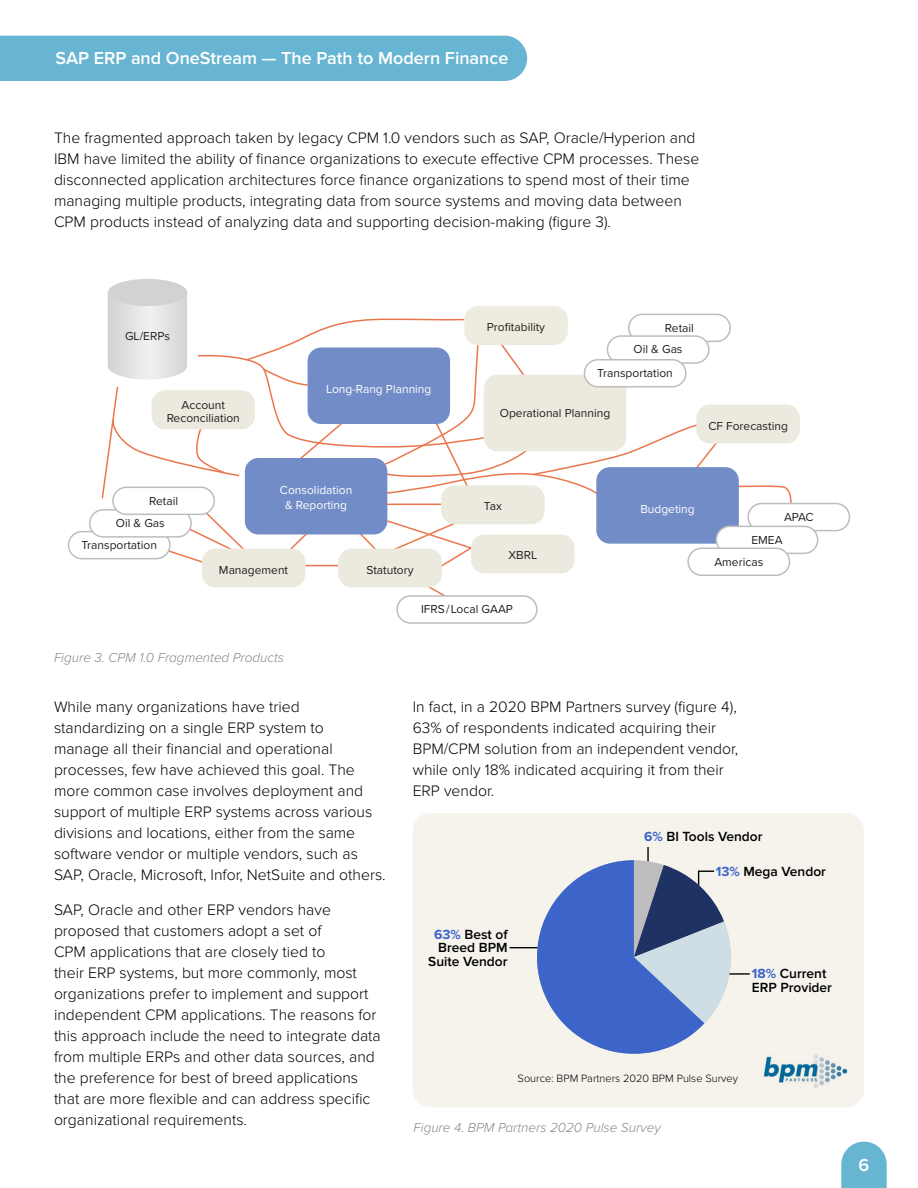
<style>
.page{position:relative;width:918px;height:1188px;background:#fff}
.page>*{position:absolute;margin:0;border:0;box-sizing:border-box;transform-origin:0 0}
.t1{font:600 18px "Proxima Nova";color:#fff}
.t2{font:300 15.75px/21px "Proxima Nova";color:#000}
.t3{font:600 13.8px/13.8px "Proxima Nova";color:#000;text-align:right}
.t4{font:italic 300 13.5px "Proxima Nova";color:#878787}
.t5{font:12px/13.5px "Proxima Nova";color:#231f20}
.t6{font:12px/14.4px "Proxima Nova";color:#fff;text-align:center}
.t7{font:300 10.95px "Proxima Nova";color:#000}
.s1{font-weight:700;color:#3d65c9}
</style>
<div class="page">
<div style="left:0;top:36px;width:527px;height:45px;background:#67b5d2"></div>
<svg style="left:841px;top:1142px;width:46px;height:46px;background:#77bdd6"></svg>
<div style="left:413px;top:813px;width:451px;height:294px;background:#f5f3ec;border-radius:18px"></div>
<svg style="left:739px;top:485px;width:55px;height:19px"></svg>
<hr style="left:386px;top:504px;width:55px;height:1px;background:#ec764c">
<svg style="left:386px;top:519px;width:89px;height:49px"></svg>
<svg style="left:429px;top:587px;width:16px;height:8px"></svg>
<svg style="left:353px;top:533px;width:25px;height:16px"></svg>
<hr style="left:305px;top:565px;width:33px;height:1px;background:#ec764c">
<svg style="left:288px;top:534px;width:24px;height:18px"></svg>
<svg style="left:167px;top:509px;width:80px;height:54px"></svg>
<svg style="left:101px;top:293px;width:618px;height:207px"></svg>
<div style="left:108px;top:279px;width:79px;height:27px;background:#d0d2d3;border-radius:50%"></div>
<div style="left:484px;top:375px;width:142px;height:76px;background:#eceade;border-radius:14px"></div>
<div style="left:464px;top:306px;width:104px;height:39px;background:#eeebdf;border-radius:14px"></div>
<div style="left:629px;top:314px;width:101px;height:27px;background:#fff;border-radius:13px"></div>
<div style="left:628px;top:314px;width:103px;height:28px;border:2px solid #bdbdbd;border-radius:13px"></div>
<div style="left:441px;top:485px;width:104px;height:39px;background:#eceade;border-radius:14px"></div>
<div style="left:245px;top:458px;width:142px;height:76px;background:#728cc7;border-radius:14px"></div>
<div style="left:338px;top:549px;width:104px;height:39px;background:#eceade;border-radius:14px"></div>
<div style="left:471px;top:534px;width:104px;height:39px;background:#eceade;border-radius:14px"></div>
<div style="left:202px;top:549px;width:103px;height:39px;background:#eceade;border-radius:14px"></div>
<div style="left:396px;top:595px;width:142px;height:29px;border:2px solid #bdbdbd;border-radius:14px"></div>
<div style="left:152px;top:390px;width:103px;height:39px;background:#eceade;border-radius:14px"></div>
<div style="left:69px;top:532px;width:101px;height:27px;background:#fff;border-radius:14px"></div>
<div style="left:68px;top:531px;width:103px;height:28px;border:2px solid #bdbdbd;border-radius:14px"></div>
<div style="left:90px;top:510px;width:101px;height:27px;background:#fff;border-radius:14px"></div>
<div style="left:89px;top:509px;width:103px;height:29px;border:2px solid #bdbdbd;border-radius:14px"></div>
<div style="left:113px;top:487px;width:101px;height:27px;background:#fff;border-radius:13px"></div>
<div style="left:112px;top:487px;width:103px;height:28px;border:2px solid #bdbdbd;border-radius:13px"></div>
<div style="left:596px;top:467px;width:143px;height:77px;background:#728cc7;border-radius:14px"></div>
<div style="left:747px;top:503px;width:103px;height:28px;border:2px solid #bdbdbd;border-radius:14px"></div>
<div style="left:716px;top:526px;width:102px;height:27px;background:#fff;border-radius:14px"></div>
<div style="left:716px;top:526px;width:102px;height:28px;border:2px solid #bdbdbd;border-radius:14px"></div>
<div style="left:688px;top:548px;width:102px;height:27px;background:#fff;border-radius:13px"></div>
<div style="left:687px;top:548px;width:103px;height:28px;border:2px solid #bdbdbd;border-radius:13px"></div>
<div style="left:696px;top:405px;width:104px;height:39px;background:#eceade;border-radius:14px"></div>
<div style="left:308px;top:348px;width:142px;height:76px;background:#728cc7;border-radius:14px"></div>
<div style="left:607px;top:336px;width:102px;height:27px;background:#fff;border-radius:13px"></div>
<div style="left:607px;top:335px;width:103px;height:29px;border:2px solid #bdbdbd;border-radius:13px"></div>
<div style="left:584px;top:360px;width:102px;height:27px;background:#fff;border-radius:13px"></div>
<div style="left:584px;top:359px;width:103px;height:29px;border:2px solid #bdbdbd;border-radius:13px"></div>
<img style="left:763px;top:1054px;width:85px;height:34px">
<hr style="left:647px;top:847px;width:2px;height:21px;background:#000">
<hr style="left:715px;top:973px;width:35px;height:2px;background:#000">
<hr style="left:510px;top:947px;width:36px;height:1px;background:#000">
<svg style="left:537px;top:860px;width:194px;height:194px"></svg>
<p class="t1" style="left:56px;top:48px;width:454px">SAP ERP and OneStream — The Path to Modern Finance</p>
<p class="t2" style="left:54px;top:128px;width:647px">The fragmented approach taken by legacy CPM 1.0 vendors such as SAP, Oracle/Hyperion and IBM have limited the ability of finance organizations to execute effective CPM processes. These disconnected application architectures force finance organizations to spend most of their time managing multiple products, integrating data from source systems and moving data between CPM products instead of analyzing data and supporting decision-making (figure 3).</p>
<p class="t5" style="left:125px;top:329px;width:46px">GL/ERPs</p>
<p class="t5" style="left:167px;top:397px;width:75px;text-align:center">Account<br>Reconciliation</p>
<p class="t6" style="left:326px;top:381px;width:107px">Long-Rang Planning</p>
<p class="t5" style="left:487px;top:320px;width:60px">Profitability</p>
<p class="t5" style="left:665px;top:320px;width:30px">Retail</p>
<p class="t5" style="left:597px;top:337px;width:87px;line-height:23.7px;text-indent:36px">Oil &amp; Gas<br>Transportation</p>
<p class="t5" style="left:500px;top:406px;width:112px">Operational Planning</p>
<p class="t5" style="left:708px;top:418px;width:81px">CF Forecasting</p>
<p class="t5" style="left:149px;top:493px;width:30px">Retail</p>
<p class="t5" style="left:116px;top:516px;width:50px">Oil &amp; Gas</p>
<p class="t5" style="left:81px;top:538px;width:77px">Transportation</p>
<p class="t6" style="left:280px;top:483px;width:74px">Consolidation &amp; Reporting</p>
<p class="t5" style="left:484px;top:499px;width:19px">Tax</p>
<p class="t5" style="left:219px;top:562px;width:71px">Management</p>
<p class="t5" style="left:367px;top:562px;width:49px">Statutory</p>
<p class="t5" style="left:508px;top:548px;width:30px">XBRL</p>
<p class="t5" style="left:421px;top:602px;width:93px">IFRS/Local GAAP</p>
<p class="t6" style="left:640px;top:501px;width:56px">Budgeting</p>
<p class="t5" style="left:784px;top:510px;width:31px">APAC</p>
<p class="t5" style="left:714px;top:528px;width:70px;line-height:21.9px;text-indent:37px">EMEA<br>Americas</p>
<p class="t4" style="left:54px;top:650px;width:232px">Figure 3. CPM 1.0 Fragmented Products</p>
<p class="t2" style="left:54px;top:697px;width:331px">While many organizations have tried standardizing on a single ERP system to<br>manage all their financial and operational processes, few have achieved this goal. The more common case involves deployment and support of multiple ERP systems across various divisions and locations, either from the same software vendor or multiple vendors, such as SAP, Oracle, Microsoft, Infor, NetSuite and others.</p>
<p class="t2" style="left:54px;top:899px;width:328px">SAP, Oracle and other ERP vendors have proposed that customers adopt a set of<br>CPM applications that are closely tied to<br>their ERP systems, but more commonly, most organizations prefer to implement and support independent CPM applications. The reasons for this approach include the need to integrate data from multiple ERPs and other data sources, and the preference for best of breed applications that are more flexible and can address specific organizational requirements.</p>
<p class="t2" style="left:413px;top:697px;width:327px">In fact, in a 2020 BPM Partners survey (figure 4), 63% of respondents indicated acquiring their BPM/CPM solution from an independent vendor, while only 18% indicated acquiring it from their ERP vendor.</p>
<p class="t3" style="left:428px;top:927px;width:81px"><span class="s1">63%</span> Best of<br>Breed BPM<br>Suite Vendor</p>
<p class="t3" style="left:644px;top:829px;width:120px"><span class="s1">6%</span> BI Tools Vendor</p>
<p class="t3" style="left:716px;top:865px;width:112px"><span class="s1">13%</span> Mega Vendor</p>
<p class="t3" style="left:752px;top:967px;width:82px;text-align:left"><span class="s1">18%</span> Current<br>ERP Provider</p>
<p class="t7" style="left:518px;top:1072px;width:222px">Source: BPM Partners 2020 BPM Pulse Survey</p>
<p class="t4" style="left:413px;top:1120px;width:249px">Figure 4. BPM Partners 2020 Pulse Survey</p>
<p class="t1" style="left:859px;top:1154px;width:12px">6</p>
</div>
